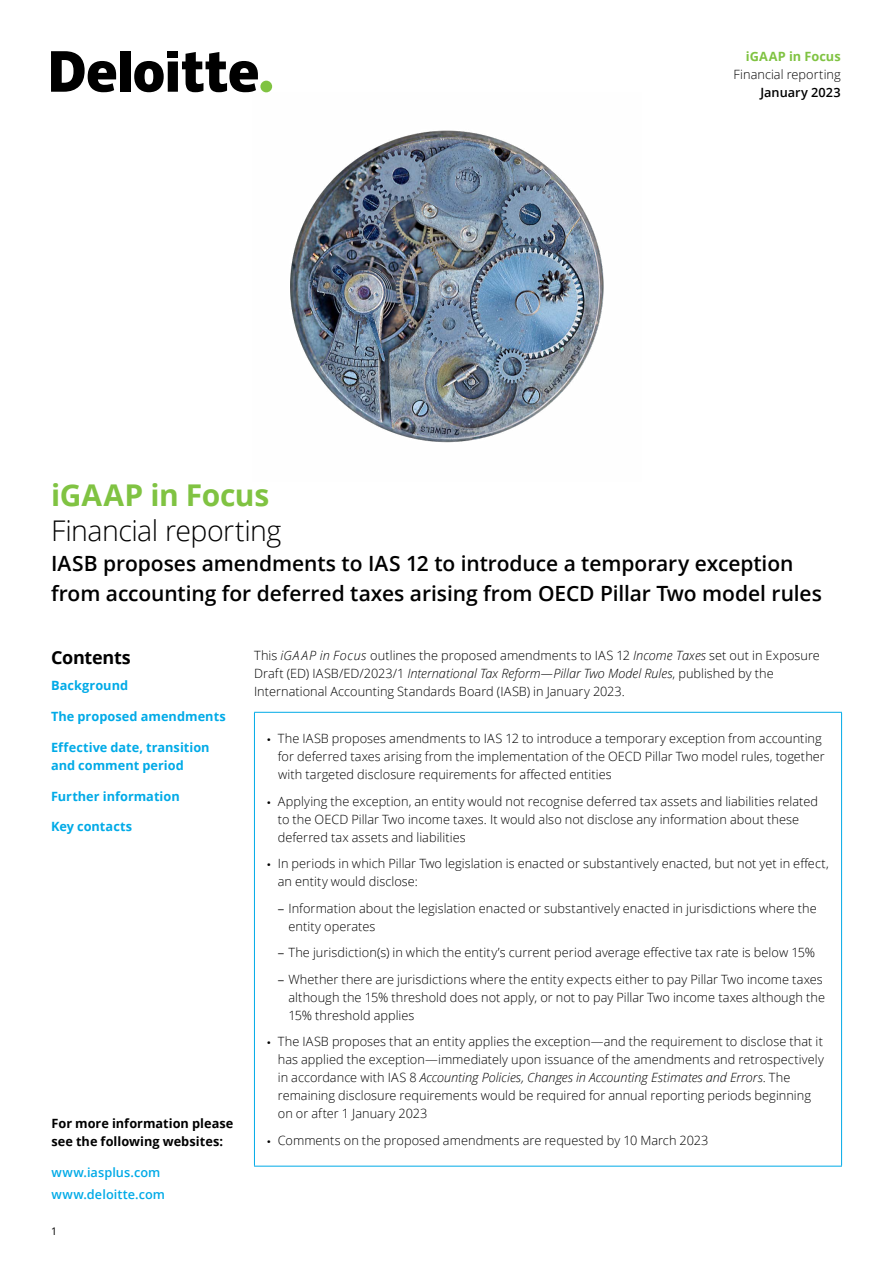
<style>
.page{position:relative;width:893px;height:1263px;background:#fff}
.page>*{position:absolute;margin:0;border:0;box-sizing:border-box;transform-origin:0 0}
.t1{font:700 30px "Open Sans";letter-spacing:-.01em;color:#80c342}
.t2{font:300 28.5px "Open Sans";letter-spacing:-.02em;color:#000}
.t3{font:600 21px/30px "Open Sans";letter-spacing:-.005em;color:#000}
.t4{font:700 18px "Open Sans";letter-spacing:-.015em;color:#000}
.t5{font:300 12.75px/18px "Open Sans";letter-spacing:.005em;color:#000}
.t6{font:700 12.75px/18px "Open Sans";letter-spacing:.005em;color:#00aae7}
.t7{font:700 12.75px/18px "Open Sans";letter-spacing:.005em;color:#000}
.t8{font:600 12.75px/22.2px "Open Sans";letter-spacing:.005em;color:#00aae7}
.t9{font:700 12.75px "Open Sans";letter-spacing:.01em;color:#80c342}
.t10{font:600 12.75px "Open Sans";color:#000}
.t11{font:10.5px "Open Sans";color:#000}
.s1{font-style:italic}
.s2{font-family:"Myriad Pro";font-weight:400}
</style>
<div class="page">
<img style="left:264px;top:92px;width:340px;height:351px">
<div style="left:260px;top:81px;width:12px;height:11px;background:#80c342;border-radius:50%"></div>
<div style="left:120px;top:51px;width:10px;height:41px;background:#000"></div>
<div style="left:168px;top:51px;width:10px;height:7px;background:#000"></div>
<svg style="left:134px;top:52px;width:124px;height:40px"></svg>
<svg style="left:51px;top:51px;width:65px;height:41px"></svg>
<hr style="left:254px;top:712px;width:588px;height:1px;background:#00aae7">
<hr style="left:254px;top:713px;width:1px;height:453px;background:#00aae7">
<hr style="left:841px;top:713px;width:1px;height:453px;background:#00aae7">
<hr style="left:254px;top:1166px;width:588px;height:1px;background:#00aae7">
<p class="t9" style="left:746px;top:47px;width:96px">iGAAP in Focus</p>
<p class="t5" style="left:734px;top:65px;width:109px">Financial reporting</p>
<p class="t10" style="left:760px;top:83px;width:82px">January 2023</p>
<h1 class="t1" style="left:51px;top:474px;width:220px">iGAAP in Focus</h1>
<h2 class="t2" style="left:51px;top:511px;width:232px">Financial reporting</h2>
<h3 class="t3" style="left:51px;top:547px;width:772px">IASB proposes amendments to IAS 12 to introduce a temporary exception from accounting for deferred taxes arising from OECD Pillar Two model rules</h3>
<h3 class="t4" style="left:51px;top:644px;width:81px">Contents</h3>
<p class="t6" style="left:51px;top:676px;width:79px">Background</p>
<p class="t6" style="left:51px;top:707px;width:176px">The proposed amendments</p>
<p class="t6" style="left:51px;top:738px;width:160px">Effective date, transition and comment period</p>
<p class="t6" style="left:51px;top:787px;width:130px">Further information</p>
<p class="t6" style="left:51px;top:817px;width:83px">Key contacts</p>
<p class="t7" style="left:51px;top:1114px;width:184px">For more information please see the following websites:</p>
<p class="t8" style="left:51px;top:1161px;width:115px">www.iasplus.com www.deloitte.com</p>
<p class="t11" style="left:51px;top:1224px;width:8px">1</p>
<p class="t5" style="left:254px;top:646px;width:567px">This <span class="s1">iGA AP in Focus</span> outlines the proposed amendments to IAS 12 <span class="s1">Income Taxes</span> set out in Exposure<br>Draft (ED) IASB/ED/2023/1 <span class="s1">International Tax Reform—Pillar Two Model Rules</span>, published by the<br>International Accounting Standards Board (IASB) in January 2023.</p>
<p class="t5" style="left:278px;top:729px;width:548px;text-indent:-11px"><span class="s2">•</span> The IASB proposes amendments to IAS 12 to introduce a temporary exception from accounting for deferred taxes arising from the implementation of the OECD Pillar Two model rules, together with targeted disclosure requirements for affected entities</p>
<p class="t5" style="left:278px;top:792px;width:542px;text-indent:-11px"><span class="s2">•</span> Applying the exception, an entity would not recognise deferred tax assets and liabilities related to the OECD Pillar Two income taxes. It would also not disclose any information about these deferred tax assets and liabilities</p>
<p class="t5" style="left:278px;top:854px;width:553px;text-indent:-11px"><span class="s2">•</span> In periods in which Pillar Two legislation is enacted or substantively enacted, but not yet in effect, an entity would disclose:</p>
<p class="t5" style="left:288px;top:899px;width:530px;text-indent:-11px"><span class="s2">–</span> Information about the legislation enacted or substantively enacted in jurisdictions where the entity operates</p>
<p class="t5" style="left:278px;top:943px;width:539px"><span class="s2">–</span> The jurisdiction(s) in which the entity’s current period average effective tax rate is below 15%</p>
<p class="t5" style="left:288px;top:970px;width:538px;text-indent:-11px"><span class="s2">–</span> Whether there are jurisdictions where the entity expects either to pay Pillar Two income taxes although the 15% threshold does not apply, or not to pay Pillar Two income taxes although the<br>15% threshold applies</p>
<p class="t5" style="left:278px;top:1032px;width:547px;text-indent:-11px"><span class="s2">•</span> The IASB proposes that an entity applies the exception—and the requirement to disclose that it has applied the exception—immediately upon issuance of the amendments and retrospectively in accordance with IAS 8 <span class="s1">Accounting Policies, Changes in Accounting Estimates and Errors</span>. The remaining disclosure requirements would be required for annual reporting periods beginning on or after 1 January 2023</p>
<p class="t5" style="left:267px;top:1131px;width:443px"><span class="s2">•</span> Comments on the proposed amendments are requested by 10 March 2023</p>
</div>
